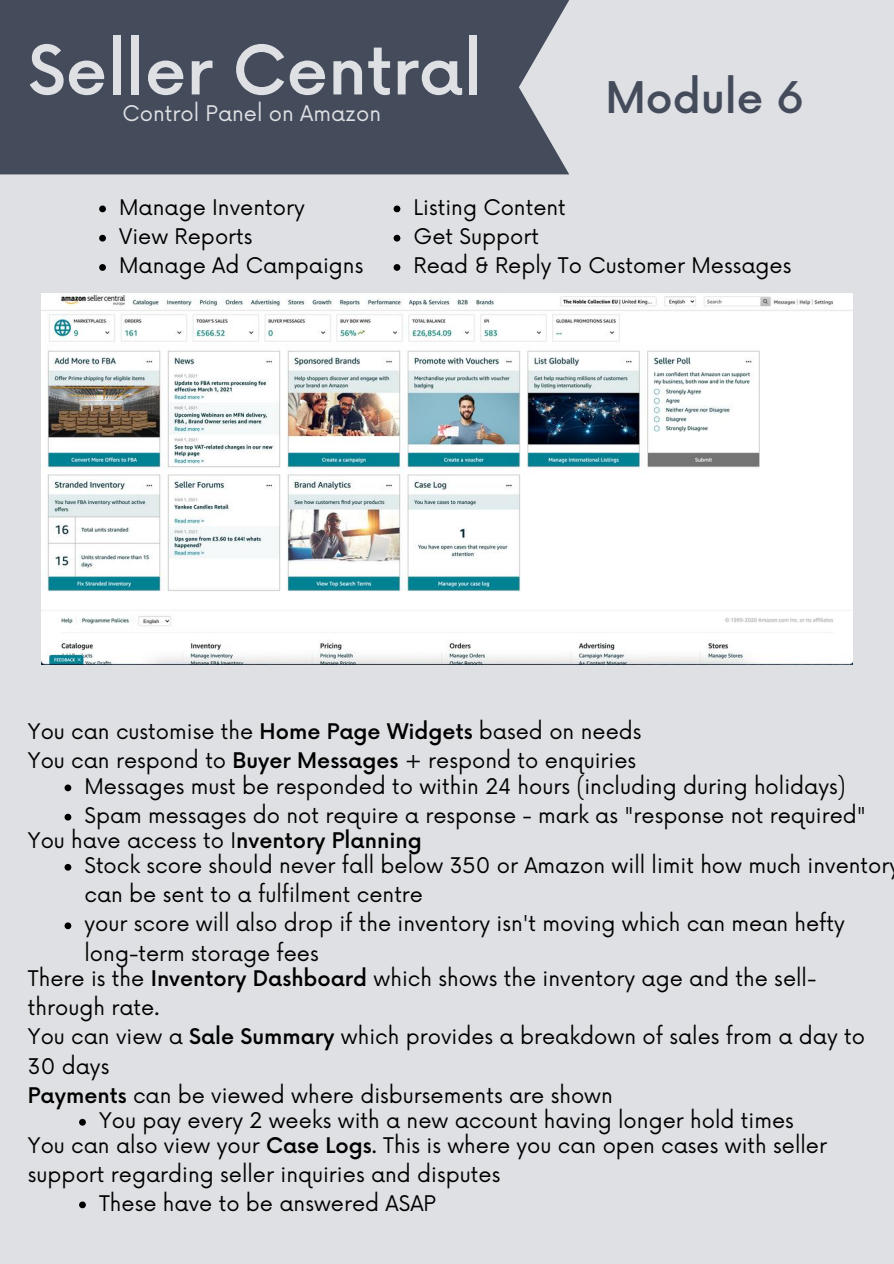
<style>
.page{position:relative;width:894px;height:1264px;background:#fff}
.page>*{position:absolute;margin:0;border:0;box-sizing:border-box;transform-origin:0 0}
.t1{font:500 66.45px "Now";color:#dfe0e4}
.t2{font:500 42.45px "Now";color:#444c5c}
.t3{font:21px/29.2px "Now";color:#000}
.t4{font:21px "Now";color:#dfe0e4}
.s1{font-weight:500}
</style>
<div class="page">
<div style="left:0;top:0;width:893px;height:1263px;background:#dfe0e4"></div>
<div style="left:0;top:0;width:569px;height:174px;background:#444c5c"></div>
<img style="left:42px;top:293px;width:810px;height:371px">
<svg style="left:65px;top:784px;width:6px;height:7px"></svg>
<svg style="left:65px;top:813px;width:6px;height:7px"></svg>
<svg style="left:65px;top:863px;width:6px;height:7px"></svg>
<svg style="left:65px;top:922px;width:6px;height:7px"></svg>
<svg style="left:79px;top:1118px;width:7px;height:7px"></svg>
<svg style="left:99px;top:205px;width:7px;height:7px"></svg>
<svg style="left:99px;top:235px;width:7px;height:6px"></svg>
<svg style="left:99px;top:264px;width:7px;height:7px"></svg>
<svg style="left:393px;top:205px;width:7px;height:7px"></svg>
<svg style="left:393px;top:235px;width:7px;height:6px"></svg>
<svg style="left:393px;top:264px;width:7px;height:7px"></svg>
<svg style="left:79px;top:1201px;width:7px;height:7px"></svg>
<h1 class="t1" style="left:28px;top:35px;width:455px">Seller Central</h1>
<p class="t4" style="left:123px;top:101px;width:260px">Control Panel on Amazon</p>
<h2 class="t2" style="left:605px;top:75px;width:200px">Module 6</h2>
<p class="t3" style="left:119px;top:193px;width:246px">Manage Inventory<br>View Reports<br>Manage Ad Campaigns</p>
<p class="t3" style="left:413px;top:193px;width:379px">Listing Content<br>Get Support<br>Read &amp; Reply To Customer Messages</p>
<p class="t3" style="left:28px;top:718px;width:615px">You can customise the <span class="s1">Home Page Widgets</span> based on needs<br>You can respond to <span class="s1">Buyer Messages</span> + respond to enquiries</p>
<p class="t3" style="left:84px;top:772px;width:782px">Messages must be responded to within 24 hours (including during holidays)<br>Spam messages do not require a response - mark as "response not required"</p>
<p class="t3" style="left:84px;top:828px;width:806px;line-height:25px;text-indent:-57px">You have access to I<span class="s1">nventory Planning<br></span>Stock score should never fall below 350 or Amazon will limit how much inventor</p>
<p class="t3" style="left:84px;top:881px;width:761px">can be sent to a fulfilment centre<br>your score will also drop if the inventory isn't moving which can mean hefty long-term storage fees</p>
<p class="t3" style="left:28px;top:964px;width:838px">There is the <span class="s1">Inventory Dashboard</span> which shows the inventory age and the sell&shy;through rate.<br>You can view a <span class="s1">Sale Summary</span> which provides a breakdown of sales from a day to 30 days<br><span class="s1">Payments</span> can be viewed where disbursements are shown</p>
<p class="t3" style="left:28px;top:1108px;width:800px;line-height:25px;text-indent:71px">You pay every 2 weeks with a new account having longer hold times<br>You can also view your <span class="s1">Case Logs</span>. This is where you can open cases with seller</p>
<p class="t3" style="left:28px;top:1161px;width:474px">support regarding seller inquiries and disputes</p>
<p class="t3" style="left:99px;top:1189px;width:338px">These have to be answered ASAP</p>
</div>
